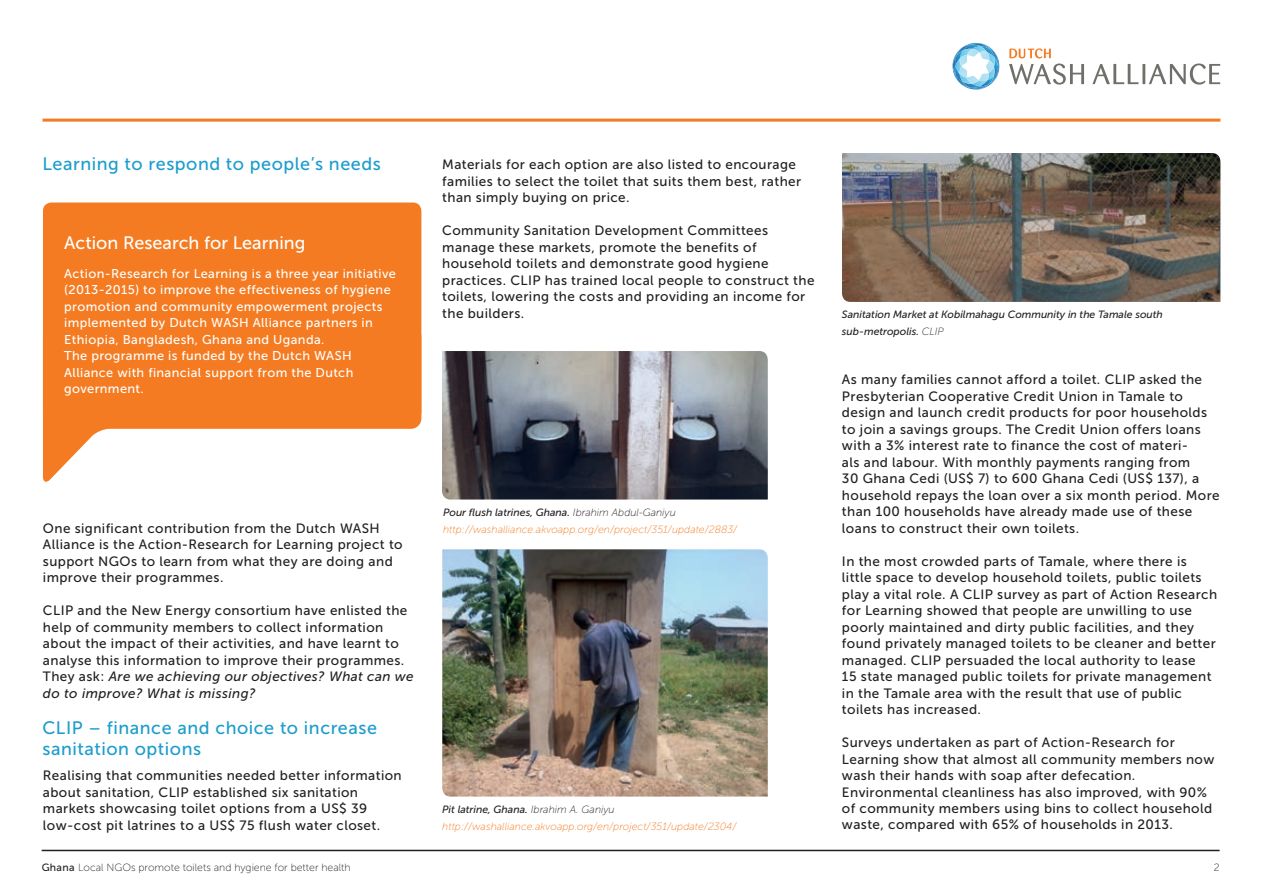
<style>
.page{position:relative;width:1263px;height:893px;background:#fff}
.page>*{position:absolute;margin:0;border:0;box-sizing:border-box;transform-origin:0 0}
.t1{font:18px/21px "Museo Sans 500";letter-spacing:.03em;color:#1c9dcd}
.t2{font:18px "Museo Sans 500";color:#fff}
.t3{font:13.5px/16.5px "Museo Sans 500";letter-spacing:.03em;color:#231f20}
.t4{font:12.75px/16.5px "Museo Sans 500";letter-spacing:.03em;color:#fff}
.t5{font:italic 10.5px/16.5px "Museo Sans 500";color:#231f20}
.t6{font:italic 10.5px "Museo Sans 100";color:#f47b21}
.t7{font:10.5px "Museo Sans 100";color:#231f20}
.s1{font-style:italic}
.s2{font-family:"Museo Sans 100"}
.s3{font-family:"Museo Sans 500"}
</style>
<div class="page">
<hr style="left:43px;top:119px;width:1177px;height:3px;background:#f47b21">
<svg style="left:1009px;top:64px;width:75px;height:21px"></svg>
<svg style="left:1092px;top:64px;width:128px;height:21px"></svg>
<svg style="left:1009px;top:48px;width:42px;height:10px"></svg>
<svg style="left:952px;top:43px;width:48px;height:47px"></svg>
<hr style="left:42px;top:850px;width:1177px;height:1px;background:#231f20">
<img style="left:442px;top:351px;width:326px;height:149px">
<img style="left:442px;top:549px;width:326px;height:248px">
<img style="left:842px;top:153px;width:378px;height:149px">
<svg style="left:43px;top:414px;width:378px;height:68px"></svg>
<div style="left:43px;top:203px;width:378px;height:217px;background:#f47b21;border-radius:9px"></div>
<h1 class="t1" style="left:43px;top:153px;width:340px">Learning to respond to people’s needs</h1>
<h1 class="t2" style="left:64px;top:233px;width:243px">Action Research for Learning</h1>
<p class="t4" style="left:64px;top:265px;width:333px">Action-Research for Learning is a three year initiative (2013-2015) to improve the effectiveness of hygiene promotion and community empowerment projects implemented by Dutch WASH Alliance partners in Ethiopia, Bangladesh, Ghana and Uganda.<br>The programme is funded by the Dutch WASH Alliance with financial support from the Dutch government.</p>
<p class="t3" style="left:43px;top:520px;width:361px">One significant contribution from the Dutch WASH Alliance is the Action-Research for Learning project to support NGOs to learn from what they are doing and improve their programmes.</p>
<p class="t3" style="left:43px;top:602px;width:372px">CLIP and the New Energy consortium have enlisted the help of community members to collect information about the impact of their activities, and have learnt to analyse this information to improve their programmes.<br>They ask: <span class="s1">Are we achieving our objectives? What can we do to improve? What is missing?</span></p>
<h1 class="t1" style="left:42px;top:717px;width:336px">CLIP – finance and choice to increase sanitation options</h1>
<p class="t3" style="left:43px;top:767px;width:360px">Realising that communities needed better information about sanitation, CLIP established six sanitation markets showcasing toilet options from a US$ 39 low-cost pit latrines to a US$ 75 flush water closet.</p>
<p class="t3" style="left:442px;top:157px;width:360px">Materials for each option are also listed to encourage families to select the toilet that suits them best, rather than simply buying on price.</p>
<p class="t3" style="left:442px;top:223px;width:374px">Community Sanitation Development Committees manage these markets, promote the benefits of household toilets and demonstrate good hygiene practices. CLIP has trained local people to construct the toilets, lowering the costs and providing an income for the builders.</p>
<p class="t5" style="left:443px;top:504px;width:234px">Pour flush latrines, Ghana. <span class="s2">Ibrahim Abdul-Ganiyu</span></p>
<p class="t6" style="left:443px;top:523px;width:296px">http://washalliance.akvoapp.org/en/project/351/update/2883/</p>
<p class="t5" style="left:442px;top:801px;width:174px">Pit latrine, Ghana. <span class="s2">Ibrahim A. Ganiyu</span></p>
<p class="t6" style="left:442px;top:820px;width:296px">http://washalliance.akvoapp.org/en/project/351/update/2304/</p>
<p class="t5" style="left:842px;top:306px;width:322px">Sanitation Market at Kobilmahagu Community in the Tamale south sub-metropolis. <span class="s2">CLIP</span></p>
<p class="t3" style="left:842px;top:371px;width:379px">As many families cannot afford a toilet. CLIP asked the Presbyterian Cooperative Credit Union in Tamale to design and launch credit products for poor households to join a savings groups. The Credit Union offers loans with a 3% interest rate to finance the cost of materi-<br>als and labour. With monthly payments ranging from<br>30 Ghana Cedi (US$ 7) to 600 Ghana Cedi (US$ 137), a household repays the loan over a six month period. More than 100 households have already made use of these loans to construct their own toilets.</p>
<p class="t3" style="left:842px;top:553px;width:377px">In the most crowded parts of Tamale, where there is little space to develop household toilets, public toilets play a vital role. A CLIP survey as part of Action Research for Learning showed that people are unwilling to use poorly maintained and dirty public facilities, and they found privately managed toilets to be cleaner and better managed. CLIP persuaded the local authority to lease<br>15 state managed public toilets for private management in the Tamale area with the result that use of public toilets has increased.</p>
<p class="t3" style="left:842px;top:734px;width:374px">Surveys undertaken as part of Action-Research for Learning show that almost all community members now wash their hands with soap after defecation.<br>Environmental cleanliness has also improved, with 90% of community members using bins to collect household waste, compared with 65% of households in 2013.</p>
<p class="t7" style="left:42px;top:862px;width:311px"><span class="s3">Ghana</span> Local NGOs promote toilets and hygiene for better health</p>
<p class="t7" style="left:1214px;top:862px;width:7px">2</p>
</div>
